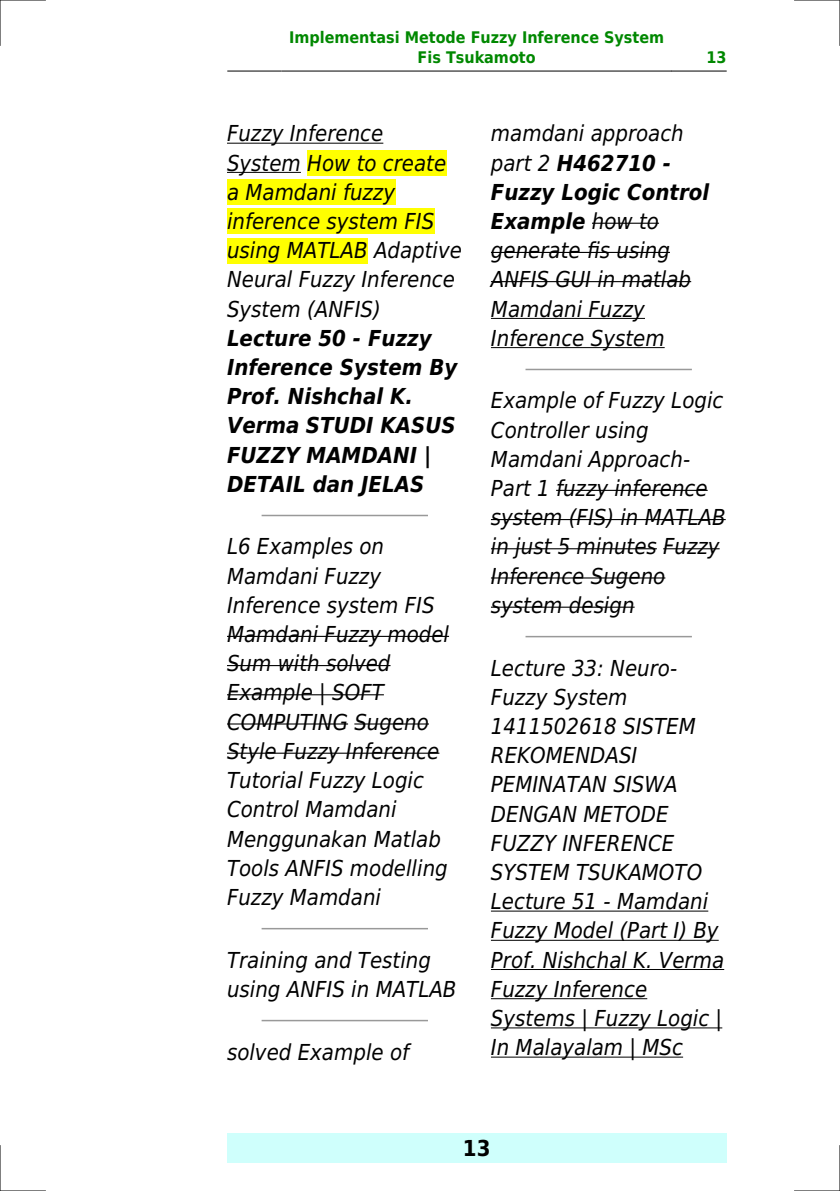
<style>
.page{position:relative;width:840px;height:1191px;background:#fff}
.page>*{position:absolute;margin:0;border:0;box-sizing:border-box;transform-origin:0 0}
.t1{font:italic 22px/29.2px "DejaVu Sans Condensed";color:#000}
.t2{font:italic 700 22px/29.2px "DejaVu Sans Condensed";color:#000}
.t3{font:700 22px "DejaVu Sans Condensed";color:#000}
.t4{font:700 16px/19.2px "DejaVu Sans Condensed";color:#080;text-align:center}
.s1{font-weight:700}
</style>
<div class="page">
<hr style="left:227px;top:71px;width:54px;height:1px;background:#000">
<hr style="left:282px;top:71px;width:388px;height:1px;background:#000">
<hr style="left:671px;top:71px;width:54px;height:1px;background:#000">
<div style="left:227px;top:1133px;width:499px;height:29px;background:#cffffc"></div>
<hr style="left:227px;top:143px;width:156px;height:1px;background:#000">
<hr style="left:227px;top:172px;width:74px;height:1px;background:#000">
<div style="left:307px;top:150px;width:139px;height:26px;background:#ff0"></div>
<div style="left:227px;top:179px;width:168px;height:26px;background:#ff0"></div>
<div style="left:227px;top:208px;width:207px;height:26px;background:#ff0"></div>
<div style="left:227px;top:238px;width:140px;height:25px;background:#ff0"></div>
<hr style="left:262px;top:515px;width:165px;height:1px;background:#999">
<hr style="left:227px;top:636px;width:222px;height:1px;background:#000">
<hr style="left:227px;top:665px;width:163px;height:1px;background:#000">
<hr style="left:227px;top:694px;width:156px;height:1px;background:#000">
<hr style="left:227px;top:723px;width:121px;height:1px;background:#000">
<hr style="left:354px;top:723px;width:74px;height:1px;background:#000">
<hr style="left:227px;top:752px;width:212px;height:1px;background:#000">
<hr style="left:262px;top:928px;width:165px;height:1px;background:#999">
<hr style="left:262px;top:1019px;width:165px;height:2px;background:#999">
<hr style="left:591px;top:223px;width:67px;height:1px;background:#000">
<hr style="left:490px;top:252px;width:179px;height:1px;background:#000">
<hr style="left:490px;top:281px;width:200px;height:1px;background:#000">
<hr style="left:490px;top:318px;width:154px;height:1px;background:#000">
<hr style="left:490px;top:347px;width:174px;height:1px;background:#000">
<hr style="left:526px;top:369px;width:164px;height:1px;background:#999">
<hr style="left:556px;top:490px;width:151px;height:1px;background:#000">
<hr style="left:490px;top:519px;width:235px;height:1px;background:#000">
<hr style="left:490px;top:548px;width:166px;height:1px;background:#000">
<hr style="left:662px;top:548px;width:57px;height:1px;background:#000">
<hr style="left:490px;top:577px;width:175px;height:1px;background:#000">
<hr style="left:490px;top:606px;width:144px;height:2px;background:#000">
<hr style="left:526px;top:636px;width:164px;height:1px;background:#999">
<hr style="left:490px;top:910px;width:218px;height:1px;background:#000">
<hr style="left:490px;top:939px;width:228px;height:1px;background:#000">
<hr style="left:490px;top:969px;width:233px;height:1px;background:#000">
<hr style="left:490px;top:998px;width:157px;height:1px;background:#000">
<hr style="left:490px;top:1027px;width:232px;height:1px;background:#000">
<hr style="left:490px;top:1056px;width:192px;height:1px;background:#000">
<hr style="left:0;top:0;width:45px;height:1px;background:#000">
<hr style="left:794px;top:0;width:45px;height:1px;background:#000">
<hr style="left:0;top:1190px;width:45px;height:1px;background:#000">
<hr style="left:794px;top:1190px;width:45px;height:1px;background:#000">
<hr style="left:0;top:0;width:1px;height:45px;background:#000">
<hr style="left:0;top:1145px;width:1px;height:46px;background:#000">
<hr style="left:839px;top:0;width:1px;height:45px;background:#000">
<hr style="left:839px;top:1145px;width:1px;height:46px;background:#000">
<p class="t4" style="left:289px;top:28px;width:376px">Implementasi Metode Fuzzy Inference System<br>Fis Tsukamoto</p>
<p class="t4" style="left:706px;top:48px;width:22px">13</p>
<p class="t1" style="left:227px;top:119px;width:236px">Fuzzy Inference<br>System How to create a Mamdani fuzzy inference system FIS using MATLAB Adaptive<br>Neural Fuzzy Inference<br>System (ANFIS)</p>
<p class="t2" style="left:227px;top:323px;width:232px">Lecture 50 - Fuzzy<br>Inference System By<br>Prof. Nishchal K.<br>Verma STUDI KASUS<br>FUZZY MAMDANI |<br>DETAIL dan JELAS</p>
<p class="t1" style="left:227px;top:532px;width:223px">L6 Examples on<br>Mamdani Fuzzy<br>Inference system FIS<br>Mamdani Fuzzy model<br>Sum with solved<br>Example | SOFT<br>COMPUTING Sugeno<br>Style Fuzzy Inference<br>Tutorial Fuzzy Logic<br>Control Mamdani<br>Menggunakan Matlab<br>Tools ANFIS modelling<br>Fuzzy Mamdani</p>
<p class="t1" style="left:227px;top:945px;width:231px">Training and Testing using ANFIS in MATLAB</p>
<p class="t1" style="left:227px;top:1037px;width:183px">solved Example of</p>
<p class="t1" style="left:490px;top:119px;width:219px">mamdani approach part 2 <span class="s1">H462710 -<br>Fuzzy Logic Control<br>Example</span> how to generate fis using<br>ANFIS GUI in matlab<br>Mamdani Fuzzy<br>Inference System</p>
<p class="t1" style="left:490px;top:386px;width:236px">Example of Fuzzy Logic<br>Controller using<br>Mamdani Approach-<br>Part 1 fuzzy inference system (FIS) in MATLAB in just 5 minutes Fuzzy<br>Inference Sugeno system design</p>
<p class="t1" style="left:490px;top:653px;width:235px">Lecture 33: Neuro-<br>Fuzzy System<br>1411502618 SISTEM<br>REKOMENDASI<br>PEMINATAN SISWA<br>DENGAN METODE<br>FUZZY INFERENCE<br>SYSTEM TSUKAMOTO<br>Lecture 51 - Mamdani<br>Fuzzy Model (Part I) By<br>Prof. Nishchal K. Verma<br>Fuzzy Inference<br>Systems | Fuzzy Logic |<br>In Malayalam | MSc</p>
<p class="t3" style="left:462px;top:1135px;width:29px">13</p>
</div>
